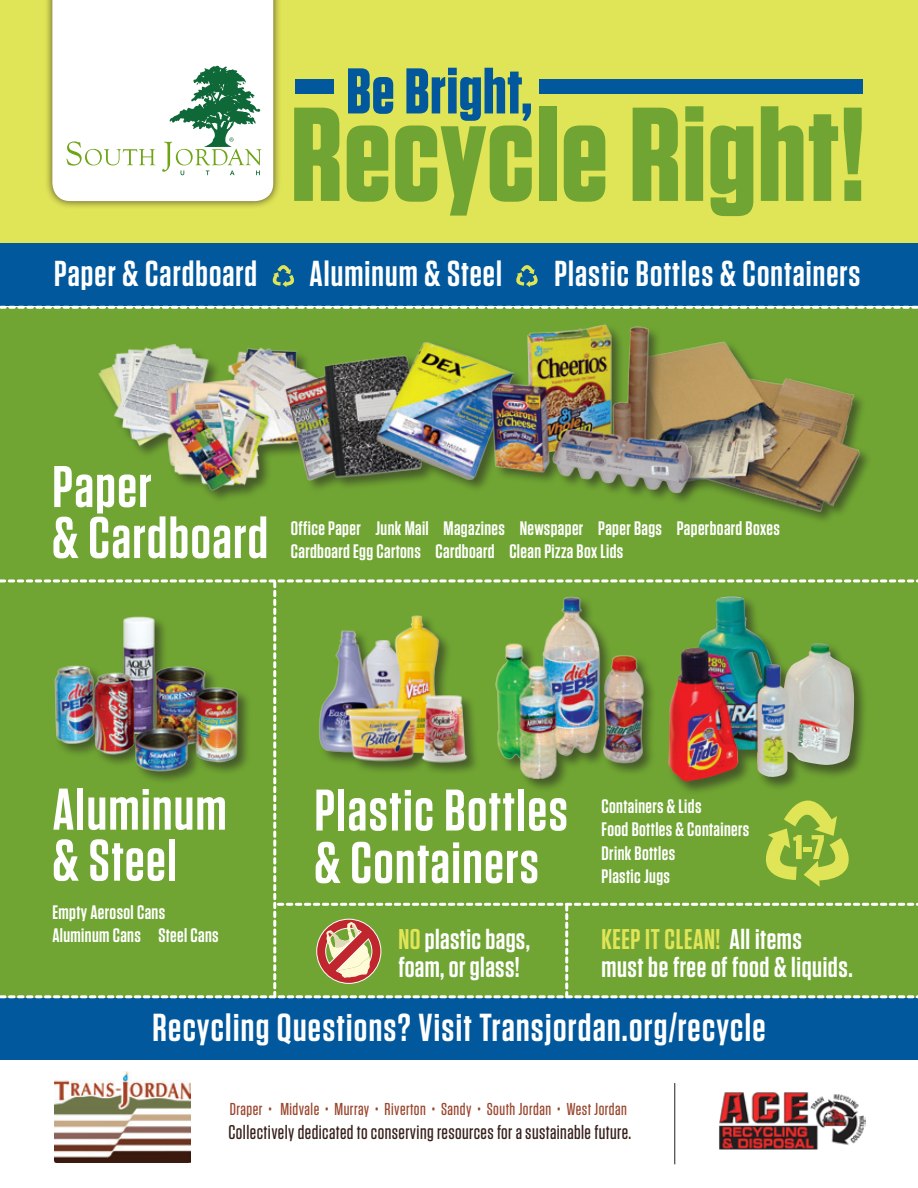
<style>
.page{position:relative;width:918px;height:1188px;background:#fff}
.page>*{position:absolute;margin:0;border:0;box-sizing:border-box;transform-origin:0 0}
.t1{font:700 133.2px "Tungsten";letter-spacing:.01em;color:#70a533}
.t2{font:700 64.5px "Tungsten";letter-spacing:.01em;color:#01589c}
.t3{font:600 58.65px/51px "Tungsten";letter-spacing:.025em;color:#fff}
.t4{font:600 58.5px/52.5px "Tungsten";letter-spacing:.025em;color:#fff}
.t5{font:600 39px "Tungsten";letter-spacing:.035em;color:#fff}
.t6{font:600 36px "Tungsten";letter-spacing:.03em;color:#fff}
.t7{font:600 28.5px/28.5px "Tungsten";letter-spacing:.02em;color:#fff}
.t8{font:500 19.8px "Tungsten";letter-spacing:.02em;color:#37201a}
.t9{font:600 19.5px/23.4px "Tungsten";letter-spacing:.02em;color:#fff}
.t10{font:500 17.25px "Tungsten";letter-spacing:.03em;color:#9a462d}
.s1{color:#e0e457}
</style>
<div class="page">
<div style="left:0;top:0;width:918px;height:244px;background:#e0e457"></div>
<div style="left:0;top:997px;width:918px;height:63px;background:#01589c"></div>
<div style="left:0;top:244px;width:918px;height:62px;background:#01589c"></div>
<div style="left:0;top:307px;width:918px;height:690px;background:#70a533"></div>
<img style="left:706px;top:341px;width:156px;height:174px">
<svg style="left:1px;top:307px;width:916px;height:2px;background:#cddfb8"></svg>
<svg style="left:273px;top:265px;width:21px;height:22px"></svg>
<svg style="left:516px;top:265px;width:22px;height:22px"></svg>
<img style="left:98px;top:344px;width:184px;height:150px">
<div style="left:295px;top:79px;width:39px;height:14px;background:#01589c"></div>
<div style="left:540px;top:79px;width:323px;height:14px;background:#01589c"></div>
<div style="left:44px;top:0;width:238px;height:210px;background:#231f20;opacity:.75"></div>
<div style="left:52px;top:0;width:221px;height:201px;background:#fff"></div>
<svg style="left:67px;top:141px;width:88px;height:25px;background:#e8f0da"></svg>
<svg style="left:162px;top:66px;width:99px;height:109px;background:#b2cebb"></svg>
<div style="left:285px;top:341px;width:242px;height:152px;background:#231f20;opacity:.55"></div>
<img style="left:282px;top:341px;width:207px;height:143px">
<div style="left:491px;top:324px;width:215px;height:182px;background:#231f20;opacity:.55"></div>
<img style="left:489px;top:324px;width:203px;height:170px">
<img style="left:0;top:579px;width:918px;height:419px">
<img style="left:54px;top:1072px;width:137px;height:91px">
<hr style="left:674px;top:1083px;width:1px;height:81px;background:#231f20">
<img style="left:719px;top:1092px;width:146px;height:58px">
<p class="t2" style="left:346px;top:57px;width:187px">Be Bright,</p>
<p class="t1" style="left:291px;top:83px;width:576px">Recycle Right!</p>
<p class="t6" style="left:54px;top:255px;width:205px">Paper &amp; Cardboard</p>
<p class="t6" style="left:309px;top:255px;width:194px">Aluminum &amp; Steel</p>
<p class="t6" style="left:554px;top:255px;width:308px">Plastic Bottles &amp; Containers</p>
<p class="t3" style="left:52px;top:462px;width:101px">Paper</p>
<p class="t3" style="left:52px;top:513px;width:217px">&amp; Cardboard</p>
<p class="t9" style="left:291px;top:517px;width:491px">Office Paper Junk Mail Magazines Newspaper Paper Bags Paperboard Boxes<br>Cardboard Egg Cartons Cardboard Clean Pizza Box Lids</p>
<p class="t3" style="left:53px;top:785px;width:175px">Aluminum &amp; Steel</p>
<p class="t9" style="left:52px;top:901px;width:168px">Empty Aerosol Cans<br>Aluminum Cans Steel Cans</p>
<p class="t4" style="left:315px;top:785px;width:255px">Plastic Bottles &amp; Containers</p>
<p class="t7" style="left:398px;top:925px;width:133px"><span class="s1">NO</span> plastic bags, foam, or glass!</p>
<p class="t9" style="left:602px;top:795px;width:101px">Containers &amp; Lids</p>
<p class="t9" style="left:602px;top:818px;width:149px">Food Bottles &amp; Containers</p>
<p class="t9" style="left:602px;top:842px;width:75px">Drink Bottles</p>
<p class="t9" style="left:602px;top:865px;width:70px">Plastic Jugs</p>
<p class="t7" style="left:601px;top:925px;width:253px"><span class="s1">KEEP IT CLEAN!</span> All items<br>must be free of food &amp; liquids.</p>
<p class="t5" style="left:152px;top:1007px;width:615px">Recycling Questions? Visit Transjordan.org/recycle</p>
<p class="t10" style="left:230px;top:1100px;width:399px">Draper • Midvale • Murray • Riverton • Sandy • South Jordan • West Jordan</p>
<p class="t8" style="left:229px;top:1122px;width:404px">Collectively dedicated to conserving resources for a sustainable future.</p>
</div>
